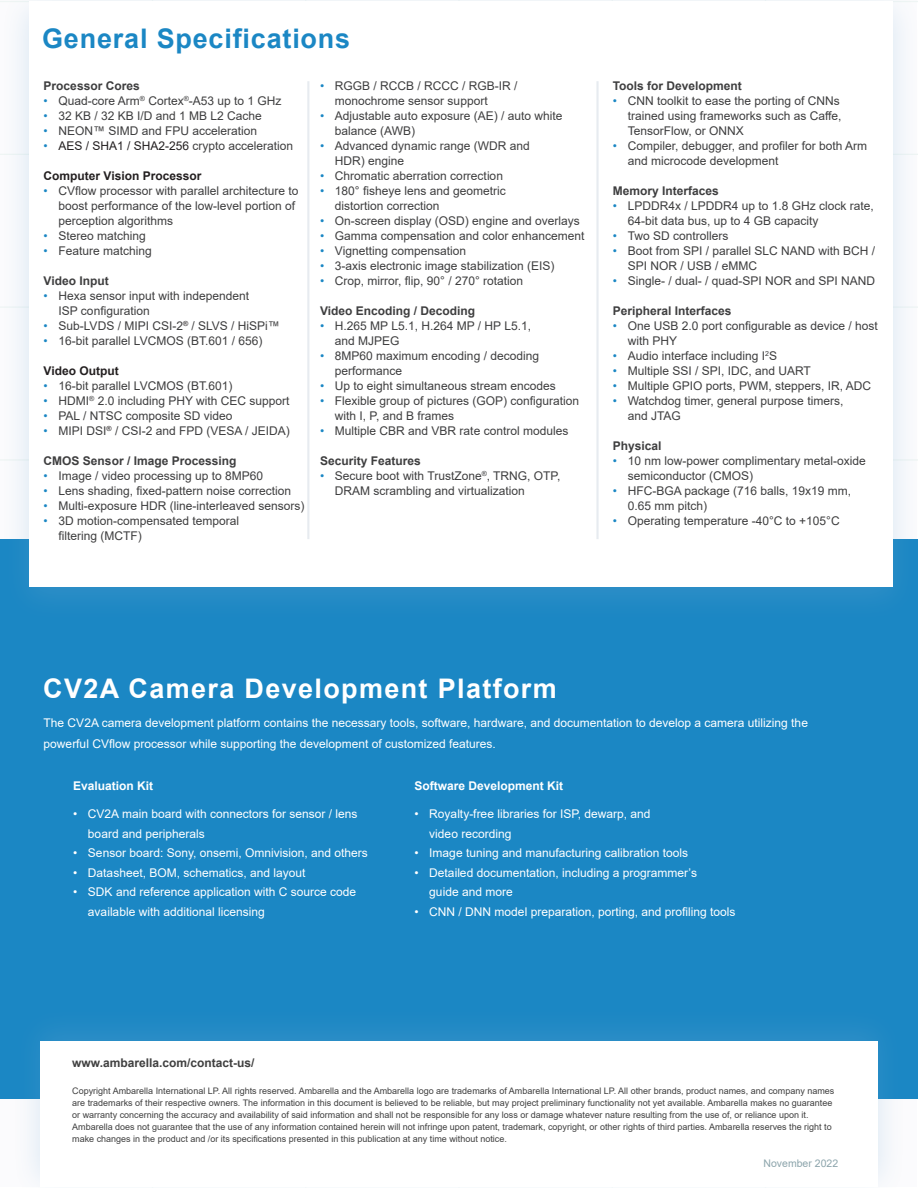
<style>
.page{position:relative;width:918px;height:1188px;background:#fff}
.page>*{position:absolute;margin:0;border:0;box-sizing:border-box;transform-origin:0 0}
.t1{font:700 27px "Arial";letter-spacing:.05em;color:#fff}
.t2{font:700 27px "Arial";letter-spacing:.03em;color:#1b87c4}
.t3{font:12px/15px "Arial";color:#3e3e3f}
.t4{font:12px/19.5px "Arial";color:#fff}
.t5{font:700 12px "Arial";color:#3e3e3f}
.t6{font:700 12px "Arial";color:#fff}
.t7{font:700 12px "Arial";color:#231f20}
.t8{font:700 12px "Arial";color:#404040}
.t9{font:10.5px "Arial";color:#8da5ac}
.t10{font:9px/12px "Arial";color:#404040}
.s1{color:#1b87c4}
.s2{color:#231f20}
</style>
<div class="page">
<hr style="left:0;top:0;width:1px;height:1187px;background:#eff5f4">
<hr style="left:917px;top:0;width:1px;height:1187px;background:#eff5f4">
<div style="left:0;top:539px;width:918px;height:560px;background:#1b87c4"></div>
<div style="left:0;top:0;width:918px;height:625px;background:#6fa9d2;opacity:.25"></div>
<div style="left:29px;top:1px;width:864px;height:586px;background:#fff"></div>
<hr style="left:307px;top:81px;width:2px;height:458px;background:#e7ebf0">
<hr style="left:596px;top:81px;width:3px;height:458px;background:#e7ebf0">
<div style="left:12px;top:1003px;width:894px;height:185px;background:#6fa9d2;opacity:.25"></div>
<div style="left:40px;top:1042px;width:838px;height:145px;background:#fff"></div>
<p class="t2" style="left:42px;top:19px;width:310px">General Specifications</p>
<p class="t5" style="left:44px;top:77px;width:98px">Processor Cores</p>
<p class="t3" style="left:44px;top:93px;width:239px"><span class="s1">•</span> Quad-core Arm<sup>®</sup> Cortex<sup>®</sup>-A53 up to 1 GHz</p>
<p class="t3" style="left:44px;top:108px;width:220px"><span class="s1">•</span> 32 KB / 32 KB I/D and 1 MB L2 Cache</p>
<p class="t3" style="left:44px;top:123px;width:215px"><span class="s1">•</span> NEON™ SIMD and FPU acceleration</p>
<p class="t3" style="left:44px;top:138px;width:251px"><span class="s1">•</span> <span class="s2">AES / SHA1 / SHA2-256</span> crypto acceleration</p>
<p class="t7" style="left:44px;top:167px;width:159px">Computer Vision Processor</p>
<p class="t3" style="left:59px;top:183px;width:242px;text-indent:-15px"><span class="s1">•</span> CVflow processor with parallel architecture to boost performance of the low-level portion of perception algorithms</p>
<p class="t3" style="left:44px;top:228px;width:104px"><span class="s1">•</span> Stereo matching</p>
<p class="t3" style="left:44px;top:243px;width:110px"><span class="s1">•</span> Feature matching</p>
<p class="t5" style="left:44px;top:272px;width:67px">Video Input</p>
<p class="t3" style="left:59px;top:288px;width:192px;text-indent:-15px"><span class="s1">•</span> Hexa sensor input with independent<br>ISP configuration</p>
<p class="t3" style="left:44px;top:318px;width:238px"><span class="s1">•</span> Sub-LVDS / MIPI CSI-2<sup>®</sup> / SLVS / HiSPi™</p>
<p class="t3" style="left:44px;top:333px;width:220px"><span class="s1">•</span> 16-bit parallel LVCMOS (BT.601 / 656)</p>
<p class="t7" style="left:44px;top:362px;width:77px">Video Output</p>
<p class="t3" style="left:44px;top:378px;width:190px"><span class="s1">•</span> 16-bit parallel LVCMOS (BT.601)</p>
<p class="t3" style="left:44px;top:393px;width:247px"><span class="s1">•</span> HDMI<sup>®</sup> 2.0 including PHY with CEC support</p>
<p class="t3" style="left:44px;top:408px;width:190px"><span class="s1">•</span> PAL / NTSC composite SD video</p>
<p class="t3" style="left:44px;top:423px;width:248px"><span class="s1">•</span> MIPI DSI<sup>®</sup> / CSI-2 and FPD (VESA / JEIDA)</p>
<p class="t5" style="left:44px;top:452px;width:194px">CMOS Sensor / Image Processing</p>
<p class="t3" style="left:44px;top:468px;width:221px"><span class="s1">•</span> Image / video processing up to 8MP60</p>
<p class="t3" style="left:44px;top:483px;width:249px"><span class="s1">•</span> Lens shading, fixed-pattern noise correction</p>
<p class="t3" style="left:44px;top:498px;width:262px"><span class="s1">•</span> Multi-exposure HDR (line-interleaved sensors)</p>
<p class="t3" style="left:44px;top:513px;width:197px"><span class="s1">•</span> 3D motion-compensated temporal</p>
<p class="t3" style="left:59px;top:528px;width:85px">filtering (MCTF)</p>
<p class="t3" style="left:335px;top:78px;width:184px;text-indent:-15px"><span class="s1">•</span> RGGB / RCCB / RCCC / RGB-IR / monochrome sensor support</p>
<p class="t3" style="left:335px;top:108px;width:229px;text-indent:-15px"><span class="s1">•</span> Adjustable auto exposure (AE) / auto white balance (AWB)</p>
<p class="t3" style="left:335px;top:138px;width:196px;text-indent:-15px"><span class="s1">•</span> Advanced dynamic range (WDR and<br>HDR) engine</p>
<p class="t3" style="left:320px;top:168px;width:184px"><span class="s1">•</span> Chromatic aberration correction</p>
<p class="t3" style="left:335px;top:183px;width:172px;text-indent:-15px"><span class="s1">•</span> 180° fisheye lens and geometric distortion correction</p>
<p class="t3" style="left:320px;top:213px;width:261px"><span class="s1">•</span> On-screen display (OSD) engine and overlays</p>
<p class="t3" style="left:320px;top:228px;width:266px"><span class="s1">•</span> Gamma compensation and color enhancement</p>
<p class="t3" style="left:320px;top:243px;width:148px"><span class="s1">•</span> Vignetting compensation</p>
<p class="t3" style="left:320px;top:258px;width:236px"><span class="s1">•</span> 3-axis electronic image stabilization (EIS)</p>
<p class="t3" style="left:320px;top:273px;width:205px"><span class="s1">•</span> Crop, mirror, flip, 90° / 270° rotation</p>
<p class="t5" style="left:320px;top:302px;width:157px">Video Encoding / Decoding</p>
<p class="t3" style="left:335px;top:318px;width:198px;text-indent:-15px"><span class="s1">•</span> H.265 MP L5.1, H.264 MP / HP L5.1, and MJPEG</p>
<p class="t3" style="left:335px;top:348px;width:206px;text-indent:-15px"><span class="s1">•</span> 8MP60 maximum encoding / decoding performance</p>
<p class="t3" style="left:320px;top:378px;width:237px"><span class="s1">•</span> Up to eight simultaneous stream encodes</p>
<p class="t3" style="left:335px;top:393px;width:246px;text-indent:-15px"><span class="s1">•</span> Flexible group of pictures (GOP) configuration with I, P, and B frames</p>
<p class="t3" style="left:320px;top:423px;width:250px"><span class="s1">•</span> Multiple CBR and VBR rate control modules</p>
<p class="t5" style="left:320px;top:452px;width:102px">Security Features</p>
<p class="t3" style="left:335px;top:468px;width:227px;text-indent:-15px"><span class="s1">•</span> Secure boot with TrustZone<sup>®</sup>, TRNG, OTP,<br>DRAM scrambling and virtualization</p>
<p class="t5" style="left:613px;top:77px;width:131px">Tools for Development</p>
<p class="t3" style="left:628px;top:93px;width:215px;text-indent:-15px"><span class="s1">•</span> CNN toolkit to ease the porting of CNNs trained using frameworks such as Caffe,<br>TensorFlow, or ONNX</p>
<p class="t3" style="left:628px;top:138px;width:241px;text-indent:-15px"><span class="s1">•</span> Compiler, debugger, and profiler for both Arm and microcode development</p>
<p class="t5" style="left:613px;top:182px;width:108px">Memory Interfaces</p>
<p class="t3" style="left:628px;top:198px;width:248px;text-indent:-15px"><span class="s1">•</span> LPDDR4x / LPDDR4 up to 1.8 GHz clock rate,<br>64-bit data bus, up to 4 GB capacity</p>
<p class="t3" style="left:613px;top:228px;width:117px"><span class="s1">•</span> Two SD controllers</p>
<p class="t3" style="left:628px;top:243px;width:249px;text-indent:-15px"><span class="s1">•</span> Boot from SPI / parallel SLC NAND with BCH /<br>SPI NOR / USB / eMMC</p>
<p class="t3" style="left:613px;top:273px;width:264px"><span class="s1">•</span> Single- / dual- / quad-SPI NOR and SPI NAND</p>
<p class="t5" style="left:613px;top:302px;width:120px">Peripheral Interfaces</p>
<p class="t3" style="left:628px;top:318px;width:252px;text-indent:-15px"><span class="s1">•</span> One USB 2.0 port configurable as device / host with PHY</p>
<p class="t3" style="left:613px;top:348px;width:166px"><span class="s1">•</span> Audio interface including I<sup>2</sup>S</p>
<p class="t3" style="left:613px;top:363px;width:200px"><span class="s1">•</span> Multiple SSI / SPI, IDC, and UART</p>
<p class="t3" style="left:613px;top:378px;width:260px"><span class="s1">•</span> Multiple GPIO ports, PWM, steppers, IR, ADC</p>
<p class="t3" style="left:628px;top:393px;width:217px;text-indent:-15px"><span class="s1">•</span> Watchdog timer, general purpose timers, and JTAG</p>
<p class="t5" style="left:613px;top:437px;width:50px">Physical</p>
<p class="t3" style="left:628px;top:453px;width:240px;text-indent:-15px"><span class="s1">•</span> 10 nm low-power complimentary metal-oxide semiconductor (CMOS)</p>
<p class="t3" style="left:628px;top:483px;width:225px;text-indent:-15px"><span class="s1">•</span> HFC-BGA package (716 balls, 19x19 mm,<br>0.65 mm pitch)</p>
<p class="t3" style="left:613px;top:513px;width:228px"><span class="s1">•</span> Operating temperature -40°C to +105°C</p>
<p class="t1" style="left:43px;top:670px;width:515px">CV2A Camera Development Platform</p>
<p class="t4" style="left:44px;top:712px;width:766px;line-height:21px">The CV2A camera development platform contains the necessary tools, software, hardware, and documentation to develop a camera utilizing the powerful CVflow processor while supporting the development of customized features.</p>
<p class="t6" style="left:73px;top:778px;width:82px">Evaluation Kit</p>
<p class="t4" style="left:88px;top:804px;width:271px;text-indent:-15px">• CV2A main board with connectors for sensor / lens board and peripherals</p>
<p class="t4" style="left:73px;top:843px;width:296px">• Sensor board: Sony, onsemi, Omnivision, and others</p>
<p class="t4" style="left:73px;top:863px;width:234px">• Datasheet, BOM, schematics, and layout</p>
<p class="t4" style="left:73px;top:882px;width:284px">• SDK and reference application with C source code</p>
<p class="t4" style="left:88px;top:902px;width:178px">available with additional licensing</p>
<p class="t6" style="left:414px;top:778px;width:150px">Software Development Kit</p>
<p class="t4" style="left:414px;top:804px;width:238px">• Royalty-free libraries for ISP, dewarp, and</p>
<p class="t4" style="left:429px;top:824px;width:84px">video recording</p>
<p class="t4" style="left:414px;top:843px;width:275px">• Image tuning and manufacturing calibration tools</p>
<p class="t4" style="left:429px;top:863px;width:269px;text-indent:-15px">• Detailed documentation, including a programmer’s guide and more</p>
<p class="t4" style="left:414px;top:902px;width:322px">• CNN / DNN model preparation, porting, and profiling tools</p>
<p class="t8" style="left:72px;top:1054px;width:184px">www.ambarella.com/contact-us/</p>
<p class="t10" style="left:72px;top:1084px;width:764px">Copyright Ambarella International LP. All rights reserved. Ambarella and the Ambarella logo are trademarks of Ambarella International LP. All other brands, product names, and company names are trademarks of their respective owners. The information in this document is believed to be reliable, but may project preliminary functionality not yet available. Ambarella makes no guarantee or warranty concerning the accuracy and availability of said information and shall not be responsible for any loss or damage whatever nature resulting from the use of, or reliance upon it.<br>Ambarella does not guarantee that the use of any information contained herein will not infringe upon patent, trademark, copyright, or other rights of third parties. Ambarella reserves the right to make changes in the product and /or its specifications presented in this publication at any time without notice.</p>
<p class="t9" style="left:764px;top:1156px;width:76px">November 2022</p>
</div>
